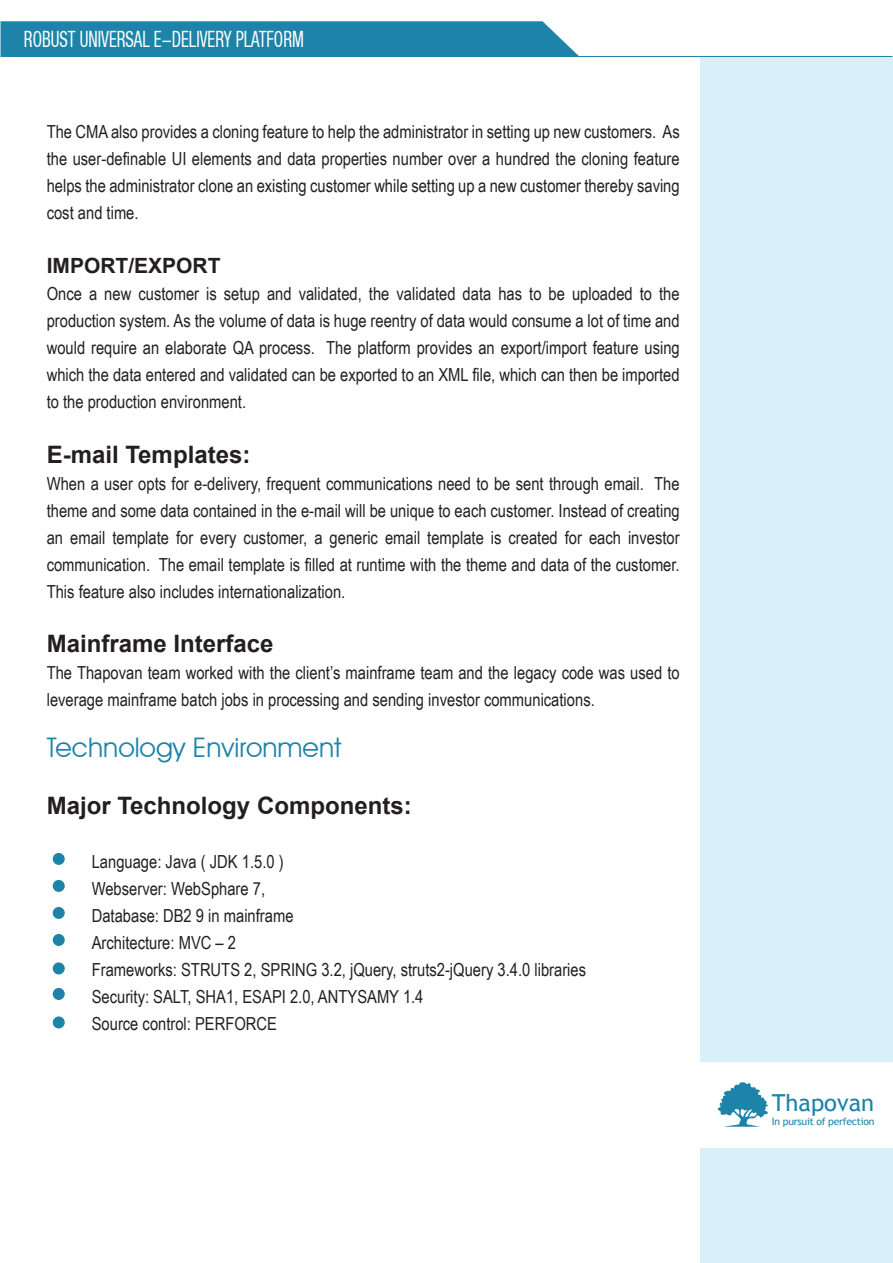
<style>
.page{position:relative;width:893px;height:1263px;background:#fff}
.page>*{position:absolute;margin:0;border:0;box-sizing:border-box;transform-origin:0 0}
.t1{font:27px "Avant Garde IT Cby BT";color:#1d83a8}
.t2{font:700 24px "Arial";color:#231f20}
.t3{font:23.4px "Trebuchet MS";color:#1d83a8}
.t4{font:condensed 22.5px "Helvetica Neue LT";color:#fff;scale:.75 1}
.t5{font:700 21px "Arial";color:#231f20}
.t6{font:18px/27px "Arial Narrow";color:#231f20;text-align:justify}
.t7{font:10.2px "Trebuchet MS";letter-spacing:-.025em;color:#1d83a8}
</style>
<div class="page">
<hr style="left:1px;top:56px;width:891px;height:1px;background:#1d83a8">
<div style="left:700px;top:58px;width:192px;height:1205px;background:#d9eff9"></div>
<div style="left:1px;top:21px;width:578px;height:35px;background:#1d83a8"></div>
<div style="left:53px;top:853px;width:12px;height:12px;background:#1d83a8;border-radius:50%"></div>
<div style="left:53px;top:880px;width:12px;height:12px;background:#1d83a8;border-radius:50%"></div>
<div style="left:53px;top:907px;width:12px;height:12px;background:#1d83a8;border-radius:50%"></div>
<div style="left:53px;top:934px;width:12px;height:12px;background:#1d83a8;border-radius:50%"></div>
<div style="left:53px;top:962px;width:12px;height:12px;background:#1d83a8;border-radius:50%"></div>
<div style="left:53px;top:988px;width:12px;height:12px;background:#1d83a8;border-radius:50%"></div>
<div style="left:53px;top:1016px;width:12px;height:12px;background:#1d83a8;border-radius:50%"></div>
<div style="left:700px;top:1062px;width:193px;height:85px;background:#fff"></div>
<svg style="left:717px;top:1082px;width:51px;height:45px"></svg>
<p class="t4" style="left:24px;top:26px;width:375px">ROBUST UNIVERSAL E-DELIVERY PLATFORM</p>
<p class="t6" style="left:47px;top:118px;width:634px">The CMA also provides a cloning feature to help the administrator in setting up new customers. As the user-definable UI elements and data properties number over a hundred the cloning feature helps the administrator clone an existing customer while setting up a new customer thereby saving cost and time.</p>
<p class="t5" style="left:47px;top:251px;width:175px">IMPORT/EXPORT</p>
<p class="t6" style="left:47px;top:280px;width:634px">Once a new customer is setup and validated, the validated data has to be uploaded to the production system. As the volume of data is huge reentry of data would consume a lot of time and would require an elaborate QA process. The platform provides an export/import feature using which the data entered and validated can be exported to an XML file, which can then be imported to the production environment.</p>
<h2 class="t2" style="left:47px;top:437px;width:205px">E-mail Templates:</h2>
<p class="t6" style="left:47px;top:469px;width:634px">When a user opts for e-delivery, frequent communications need to be sent through email. The theme and some data contained in the e-mail will be unique to each customer. Instead of creating an email template for every customer, a generic email template is created for each investor communication. The email template is filled at runtime with the theme and data of the customer.<br>This feature also includes internationalization.</p>
<h2 class="t2" style="left:47px;top:626px;width:228px">Mainframe Interface</h2>
<p class="t6" style="left:47px;top:658px;width:634px">The Thapovan team worked with the client’s mainframe team and the legacy code was used to leverage mainframe batch jobs in processing and sending investor communications.</p>
<h1 class="t1" style="left:47px;top:731px;width:296px">Technology Environment</h1>
<h2 class="t2" style="left:47px;top:788px;width:366px">Major Technology Components:</h2>
<p class="t6" style="left:92px;top:847px;width:496px;text-align:left">Language: Java ( JDK 1.5.0 )<br>Webserver: WebSphare 7,<br>Database: DB2 9 in mainframe<br>Architecture: MVC – 2<br>Frameworks: STRUTS 2, SPRING 3.2, jQuery, struts2-jQuery 3.4.0 libraries Security: SALT, SHA1, ESAPI 2.0, ANTYSAMY 1.4<br>Source control: PERFORCE</p>
<p class="t3" style="left:772px;top:1088px;width:104px">Thapovan</p>
<p class="t7" style="left:772px;top:1115px;width:104px">In pursuit of perfection</p>
</div>
